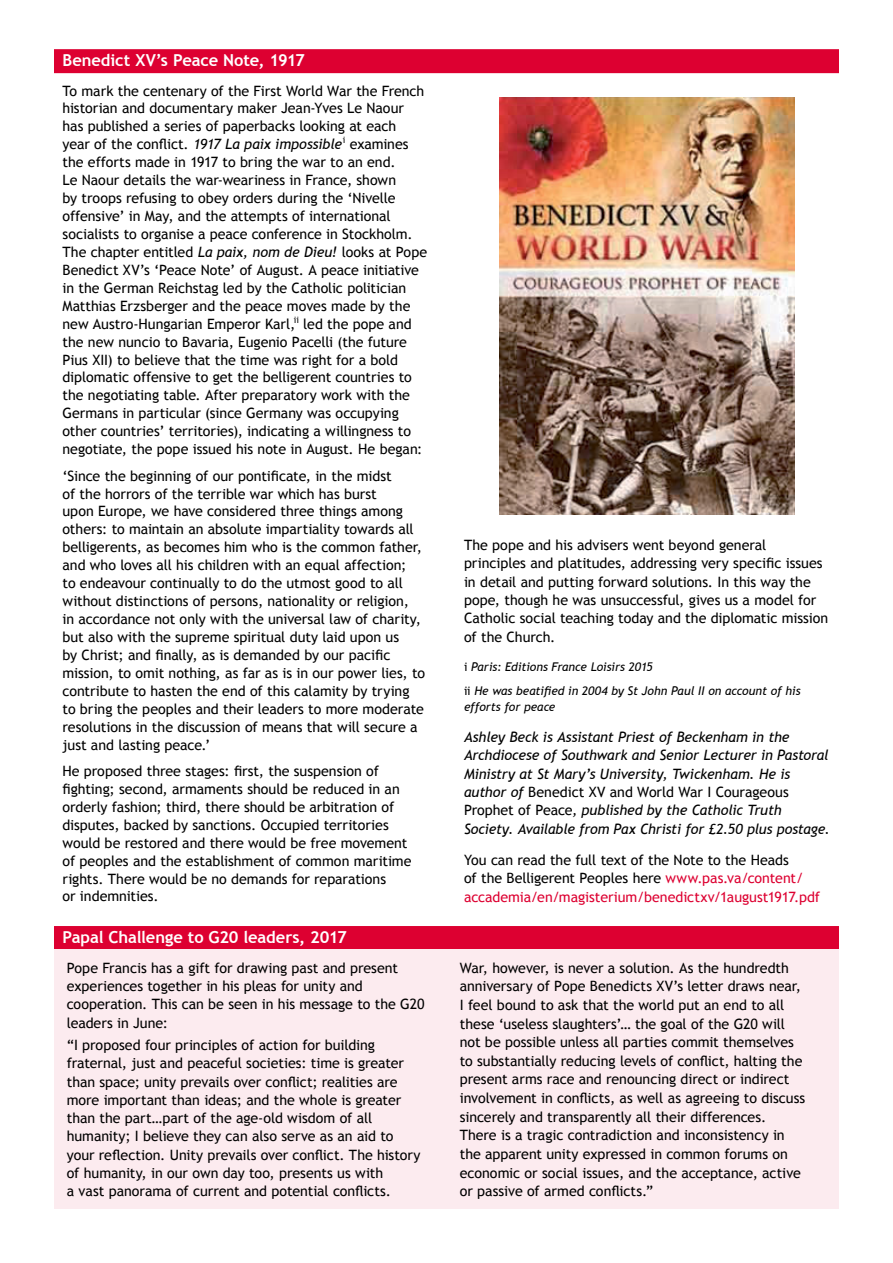
<style>
.page{position:relative;width:893px;height:1263px;background:#fff}
.page>*{position:absolute;margin:0;border:0;box-sizing:border-box;transform-origin:0 0}
.t1{font:700 16.5px "Trebuchet MS";letter-spacing:-.005em;color:#fff}
.t2{font:14.25px/18px "Trebuchet MS";letter-spacing:-.005em;color:#000}
.t3{font:italic 14.25px/18.3px "Trebuchet MS";letter-spacing:-.01em;color:#000}
.t4{font:14.25px/18.3px "Trebuchet MS";letter-spacing:-.005em;color:#dd0031}
.t5{font:italic 12px/24.5px "Trebuchet MS";color:#000}
.s1{font-style:italic}
.s2{font-style:normal}
.s3{color:#000}
</style>
<div class="page">
<div style="left:54px;top:49px;width:785px;height:24px;background:#dd0031"></div>
<div style="left:54px;top:926px;width:785px;height:24px;background:#dd0031"></div>
<div style="left:54px;top:949px;width:785px;height:260px;background:#fcebef"></div>
<img style="left:500px;top:98px;width:295px;height:416px">
<p class="t1" style="left:63px;top:50px;width:244px">Benedict XV’s Peace Note, 1917</p>
<p class="t2" style="left:62px;top:82px;width:366px">To mark the centenary of the First World War the French historian and documentary maker Jean-Yves Le Naour has published a series of paperbacks looking at each year of the conflict. <span class="s1">1917 La paix impossible</span><sup>i</sup> examines the efforts made in 1917 to bring the war to an end.<br>Le Naour details the war-weariness in France, shown<br>by troops refusing to obey orders during the ‘Nivelle offensive’ in May, and the attempts of international socialists to organise a peace conference in Stockholm.<br>The chapter entitled <span class="s1">La paix, nom de Dieu!</span> looks at Pope Benedict XV’s ‘Peace Note’ of August. A peace initiative in the German Reichstag led by the Catholic politician Matthias Erzsberger and the peace moves made by the new Austro-Hungarian Emperor Karl,<sup>ii</sup> led the pope and the new nuncio to Bavaria, Eugenio Pacelli (the future Pius XII) to believe that the time was right for a bold diplomatic offensive to get the belligerent countries to the negotiating table. After preparatory work with the Germans in particular (since Germany was occupying other countries’ territories), indicating a willingness to negotiate, the pope issued his note in August. He began:</p>
<p class="t2" style="left:63px;top:467px;width:364px">‘Since the beginning of our pontificate, in the midst<br>of the horrors of the terrible war which has burst<br>upon Europe, we have considered three things among others: to maintain an absolute impartiality towards all belligerents, as becomes him who is the common father, and who loves all his children with an equal affection;<br>to endeavour continually to do the utmost good to all without distinctions of persons, nationality or religion,<br>in accordance not only with the universal law of charity, but also with the supreme spiritual duty laid upon us<br>by Christ; and finally, as is demanded by our pacific mission, to omit nothing, as far as is in our power lies, to contribute to hasten the end of this calamity by trying to bring the peoples and their leaders to more moderate resolutions in the discussion of means that will secure a just and lasting peace.’</p>
<p class="t2" style="left:63px;top:762px;width:351px">He proposed three stages: first, the suspension of fighting; second, armaments should be reduced in an orderly fashion; third, there should be arbitration of disputes, backed by sanctions. Occupied territories would be restored and there would be free movement of peoples and the establishment of common maritime rights. There would be no demands for reparations<br>or indemnities.</p>
<p class="t1" style="left:63px;top:927px;width:286px">Papal Challenge to G20 leaders, 2017</p>
<p class="t2" style="left:67px;top:959px;width:359px">Pope Francis has a gift for drawing past and present experiences together in his pleas for unity and cooperation. This can be seen in his message to the G20 leaders in June:</p>
<p class="t2" style="left:67px;top:1036px;width:355px">“I proposed four principles of action for building fraternal, just and peaceful societies: time is greater than space; unity prevails over conflict; realities are more important than ideas; and the whole is greater than the part…part of the age-old wisdom of all humanity; I believe they can also serve as an aid to your reflection. Unity prevails over conflict. The history of humanity, in our own day too, presents us with<br>a vast panorama of current and potential conflicts.</p>
<p class="t2" style="left:464px;top:536px;width:366px">The pope and his advisers went beyond general principles and platitudes, addressing very specific issues in detail and putting forward solutions. In this way the pope, though he was unsuccessful, gives us a model for Catholic social teaching today and the diplomatic mission of the Church.</p>
<p class="t5" style="left:464px;top:654px;width:338px"><span class="s2">i</span> Paris: Editions France Loisirs 2015<br><span class="s2">ii</span> He was beatified in 2004 by St John Paul II on account of his</p>
<p class="t5" style="left:464px;top:694px;width:93px">efforts for peace</p>
<p class="t3" style="left:464px;top:728px;width:367px">Ashley Beck is Assistant Priest of Beckenham in the Archdiocese of Southwark and Senior Lecturer in Pastoral Ministry at St Mary’s University, Twickenham. He is author of <span class="s2">Benedict XV and World War I Courageous Prophet of Peace</span>, published by the Catholic Truth Society. Available from Pax Christi for £2.50 plus postage.</p>
<p class="t4" style="left:464px;top:851px;width:358px"><span class="s3">You can read the full text of the Note to the Heads<br>of the Belligerent Peoples here</span> www.pas.va/content/ accademia/en/magisterium/benedictxv/1august1917.pdf</p>
<p class="t2" style="left:460px;top:959px;width:347px;line-height:18.6px">War, however, is never a solution. As the hundredth anniversary of Pope Benedicts XV’s letter draws near, I feel bound to ask that the world put an end to all these ‘useless slaughters’… the goal of the G20 will not be possible unless all parties commit themselves to substantially reducing levels of conflict, halting the present arms race and renouncing direct or indirect involvement in conflicts, as well as agreeing to discuss sincerely and transparently all their differences.<br>There is a tragic contradiction and inconsistency in the apparent unity expressed in common forums on economic or social issues, and the acceptance, active or passive of armed conflicts.”</p>
</div>
